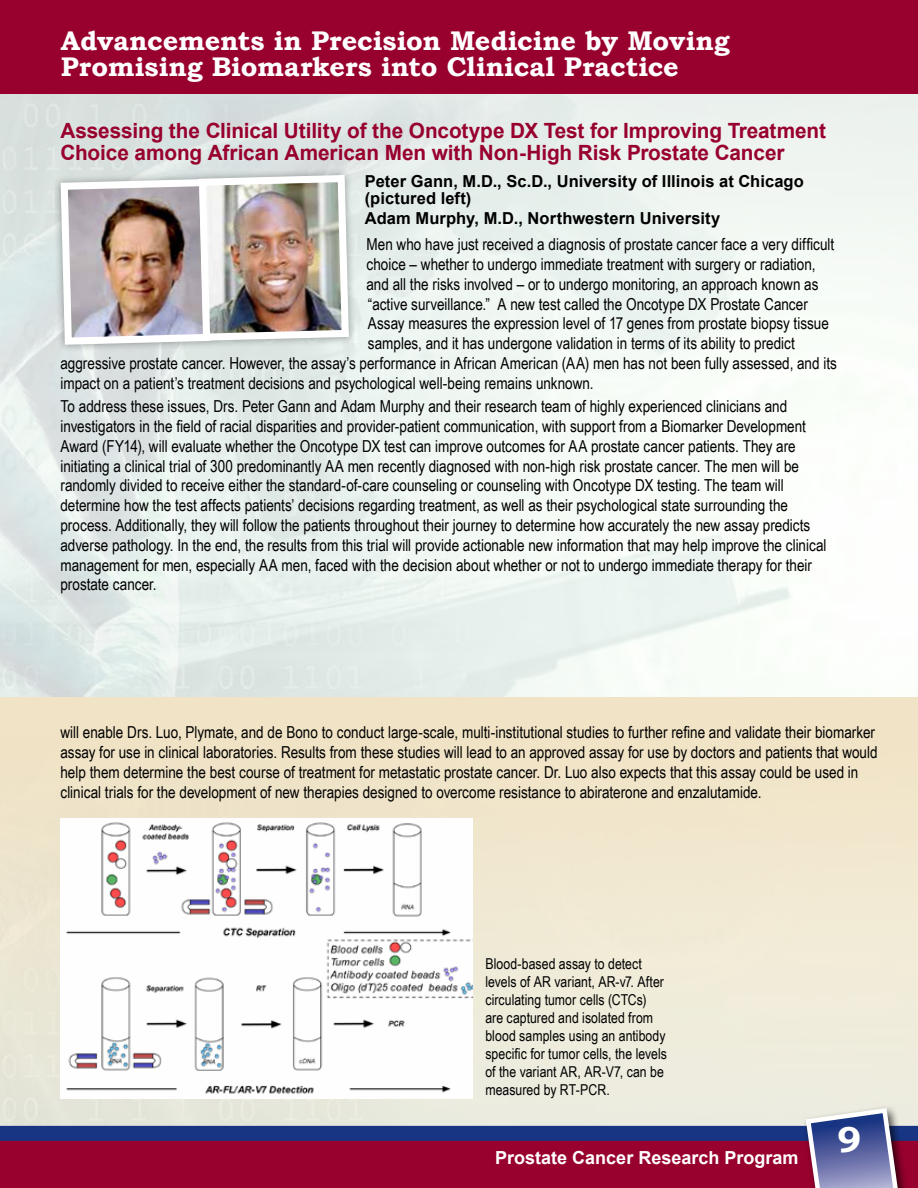
<style>
.page{position:relative;width:918px;height:1188px;background:#fff}
.page>*{position:absolute;margin:0;border:0;box-sizing:border-box;transform-origin:0 0}
.t1{font:700 27px/25.5px "Bookman Old Style";color:#fff}
.t2{font:700 21px/22.5px "Arial";letter-spacing:-.005em;color:#98002e}
.t3{font:700 18px "Arial";color:#fff}
.t4{font:16.5px/19.8px "Arial Narrow";color:#000}
.t5{font:700 16.5px/16.5px "Arial";letter-spacing:.005em;color:#000}
.t6{font:15px/18px "Arial Narrow";letter-spacing:.005em;color:#000}
</style>
<div class="page">
<div style="left:0;top:698px;width:918px;height:436px;background:linear-gradient(to bottom,#f2e3c4,#edede2)"></div>
<div style="left:0;top:1135px;width:918px;height:53px;background:#98002e"></div>
<div style="left:0;top:1126px;width:918px;height:15px;background:#173583"></div>
<div style="left:802px;top:1104px;width:113px;height:84px;background:#000;opacity:.7"></div>
<svg style="left:803px;top:1106px;width:104px;height:82px"></svg>
<div style="left:0;top:0;width:918px;height:94px;background:#98002e"></div>
<img style="left:61px;top:819px;width:411px;height:279px">
<div style="left:53px;top:167px;width:304px;height:185px;background:#000;opacity:.35"></div>
<img style="left:57px;top:171px;width:296px;height:177px">
<h1 class="t1" style="left:61px;top:28px;width:670px">Advancements in Precision Medicine by Moving<br>Promising Biomarkers into Clinical Practice</h1>
<p class="t2" style="left:60px;top:120px;width:767px">Assessing the Clinical Utility of the Oncotype DX Test for Improving Treatment<br>Choice among African American Men with Non-High Risk Prostate Cancer</p>
<p class="t5" style="left:365px;top:174px;width:440px">Peter Gann, M.D., Sc.D., University of Illinois at Chicago (pictured left)</p>
<p class="t5" style="left:365px;top:210px;width:357px">Adam Murphy, M.D., Northwestern University</p>
<p class="t4" style="left:366px;top:234px;width:469px">Men who have just received a diagnosis of prostate cancer face a very difficult</p>
<p class="t4" style="left:366px;top:254px;width:451px">choice – whether to undergo immediate treatment with surgery or radiation,</p>
<p class="t4" style="left:366px;top:274px;width:454px">and all the risks involved – or to undergo monitoring, an approach known as</p>
<p class="t4" style="left:368px;top:293px;width:441px">“active surveillance.” A new test called the Oncotype DX Prostate Cancer</p>
<p class="t4" style="left:368px;top:313px;width:462px">Assay measures the expression level of 17 genes from prostate biopsy tissue</p>
<p class="t4" style="left:368px;top:333px;width:428px">samples, and it has undergone validation in terms of its ability to predict</p>
<p class="t4" style="left:60px;top:353px;width:778px">aggressive prostate cancer. However, the assay’s performance in African American (AA) men has not been fully assessed, and its</p>
<p class="t4" style="left:60px;top:373px;width:535px">impact on a patient’s treatment decisions and psychological well-being remains unknown.</p>
<p class="t4" style="left:60px;top:396px;width:768px">To address these issues, Drs. Peter Gann and Adam Murphy and their research team of highly experienced clinicians and investigators in the field of racial disparities and provider-patient communication, with support from a Biomarker Development Award (FY14), will evaluate whether the Oncotype DX test can improve outcomes for AA prostate cancer patients. They are initiating a clinical trial of 300 predominantly AA men recently diagnosed with non-high risk prostate cancer. The men will be randomly divided to receive either the standard-of-care counseling or counseling with Oncotype DX testing. The team will determine how the test affects patients’ decisions regarding treatment, as well as their psychological state surrounding the process. Additionally, they will follow the patients throughout their journey to determine how accurately the new assay predicts adverse pathology. In the end, the results from this trial will provide actionable new information that may help improve the clinical management for men, especially AA men, faced with the decision about whether or not to undergo immediate therapy for their prostate cancer.</p>
<p class="t4" style="left:60px;top:722px;width:819px">will enable Drs. Luo, Plymate, and de Bono to conduct large-scale, multi-institutional studies to further refine and validate their biomarker assay for use in clinical laboratories. Results from these studies will lead to an approved assay for use by doctors and patients that would help them determine the best course of treatment for metastatic prostate cancer. Dr. Luo also expects that this assay could be used in clinical trials for the development of new therapies designed to overcome resistance to abiraterone and enzalutamide.</p>
<p class="t6" style="left:485px;top:955px;width:183px">Blood-based assay to detect levels of AR variant, AR-v7. After circulating tumor cells (CTCs) are captured and isolated from blood samples using an antibody specific for tumor cells, the levels of the variant AR, AR-V7, can be measured by RT-PCR.</p>
<p class="t3" style="left:495px;top:1145px;width:368px">Prostate Cancer Research Program <sup>9</sup></p>
</div>
